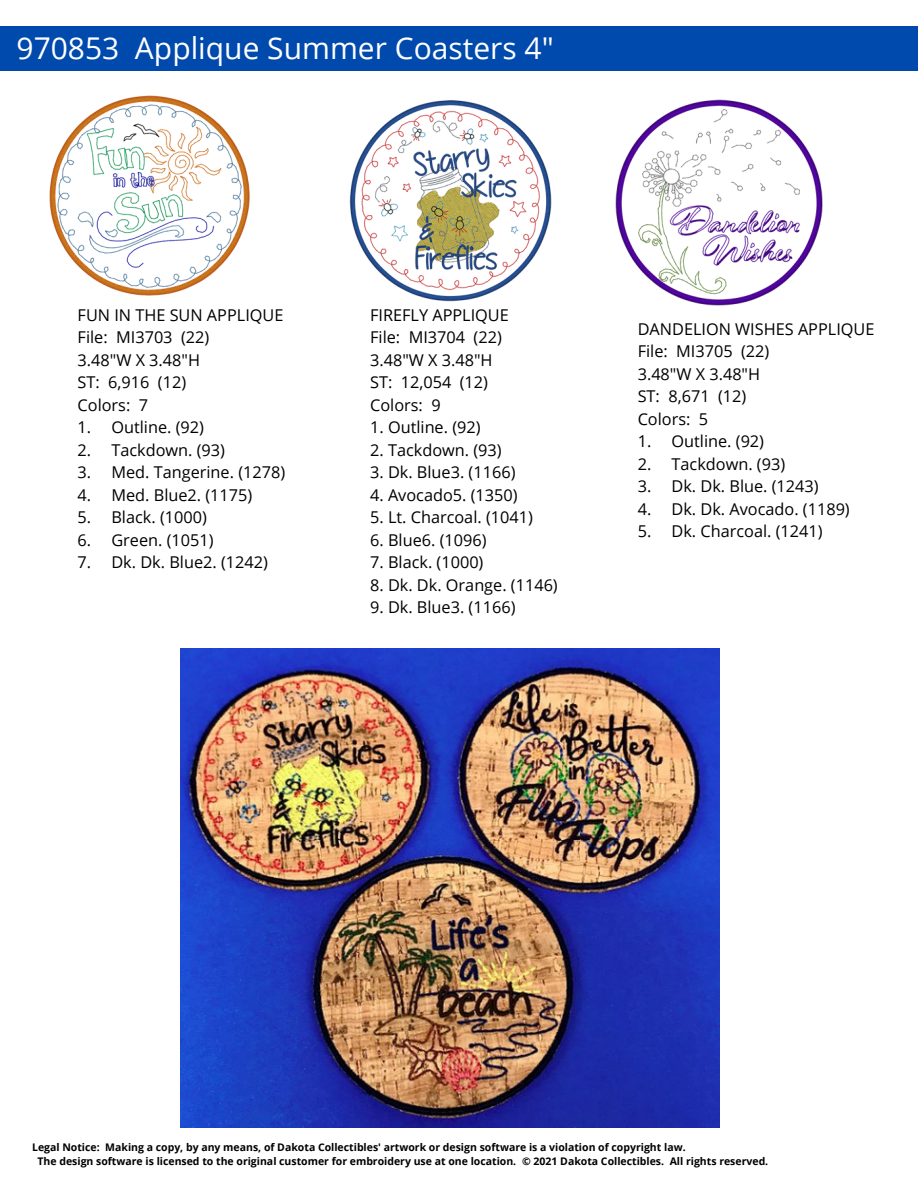
<style>
.page{position:relative;width:918px;height:1188px;background:#fff}
.page>*{position:absolute;margin:0;border:0;box-sizing:border-box;transform-origin:0 0}
.t1{font:30px "Open Sans";color:#fff}
.t2{font:16.35px "Open Sans";color:#000}
.t3{font:700 10.5px "Open Sans";color:#000}
</style>
<div class="page">
<div style="left:0;top:26px;width:918px;height:45px;background:#004aad"></div>
<img style="left:49px;top:95px;width:201px;height:201px">
<img style="left:349px;top:100px;width:203px;height:202px">
<img style="left:615px;top:99px;width:208px;height:207px">
<img style="left:180px;top:648px;width:539px;height:480px">
<p class="t1" style="left:17px;top:27px;width:539px">970853 Applique Summer Coasters 4"</p>
<p class="t2" style="left:78px;top:303px;width:207px">FUN IN THE SUN APPLIQUE</p>
<p class="t2" style="left:78px;top:326px;width:133px">File: MI3703 (22)</p>
<p class="t2" style="left:78px;top:348px;width:124px">3.48"W X 3.48"H</p>
<p class="t2" style="left:78px;top:371px;width:110px">ST: 6,916 (12)</p>
<p class="t2" style="left:78px;top:393px;width:72px">Colors: 7</p>
<p class="t2" style="left:78px;top:416px;width:128px">1. Outline. (92)</p>
<p class="t2" style="left:78px;top:438px;width:149px">2. Tackdown. (93)</p>
<p class="t2" style="left:78px;top:461px;width:209px">3. Med. Tangerine. (1278)</p>
<p class="t2" style="left:78px;top:483px;width:176px">4. Med. Blue2. (1175)</p>
<p class="t2" style="left:78px;top:506px;width:131px">5. Black. (1000)</p>
<p class="t2" style="left:78px;top:528px;width:137px">6. Green. (1051)</p>
<p class="t2" style="left:78px;top:551px;width:192px">7. Dk. Dk. Blue2. (1242)</p>
<p class="t2" style="left:370px;top:303px;width:140px">FIREFLY APPLIQUE</p>
<p class="t2" style="left:370px;top:326px;width:133px">File: MI3704 (22)</p>
<p class="t2" style="left:370px;top:348px;width:124px">3.48"W X 3.48"H</p>
<p class="t2" style="left:370px;top:371px;width:119px">ST: 12,054 (12)</p>
<p class="t2" style="left:370px;top:393px;width:72px">Colors: 9</p>
<p class="t2" style="left:370px;top:416px;width:112px">1. Outline. (92)</p>
<p class="t2" style="left:370px;top:438px;width:133px">2. Tackdown. (93)</p>
<p class="t2" style="left:370px;top:461px;width:147px">3. Dk. Blue3. (1166)</p>
<p class="t2" style="left:370px;top:483px;width:149px">4. Avocado5. (1350)</p>
<p class="t2" style="left:370px;top:506px;width:164px">5. Lt. Charcoal. (1041)</p>
<p class="t2" style="left:370px;top:528px;width:118px">6. Blue6. (1096)</p>
<p class="t2" style="left:370px;top:551px;width:115px">7. Black. (1000)</p>
<p class="t2" style="left:370px;top:573px;width:189px">8. Dk. Dk. Orange. (1146)</p>
<p class="t2" style="left:370px;top:596px;width:147px">9. Dk. Blue3. (1166)</p>
<p class="t2" style="left:638px;top:317px;width:238px">DANDELION WISHES APPLIQUE</p>
<p class="t2" style="left:638px;top:340px;width:133px">File: MI3705 (22)</p>
<p class="t2" style="left:638px;top:362px;width:124px">3.48"W X 3.48"H</p>
<p class="t2" style="left:638px;top:385px;width:110px">ST: 8,671 (12)</p>
<p class="t2" style="left:638px;top:407px;width:72px">Colors: 5</p>
<p class="t2" style="left:638px;top:430px;width:128px">1. Outline. (92)</p>
<p class="t2" style="left:638px;top:452px;width:149px">2. Tackdown. (93)</p>
<p class="t2" style="left:638px;top:475px;width:182px">3. Dk. Dk. Blue. (1243)</p>
<p class="t2" style="left:638px;top:497px;width:214px">4. Dk. Dk. Avocado. (1189)</p>
<p class="t2" style="left:638px;top:520px;width:186px">5. Dk. Charcoal. (1241)</p>
<p class="t3" style="left:32px;top:1140px;width:655px">Legal Notice: Making a copy, by any means, of Dakota Collectibles' artwork or design software is a violation of copyright law.</p>
<p class="t3" style="left:38px;top:1154px;width:732px">The design software is licensed to the original customer for embroidery use at one location. © 2021 Dakota Collectibles. All rights reserved.</p>
</div>
